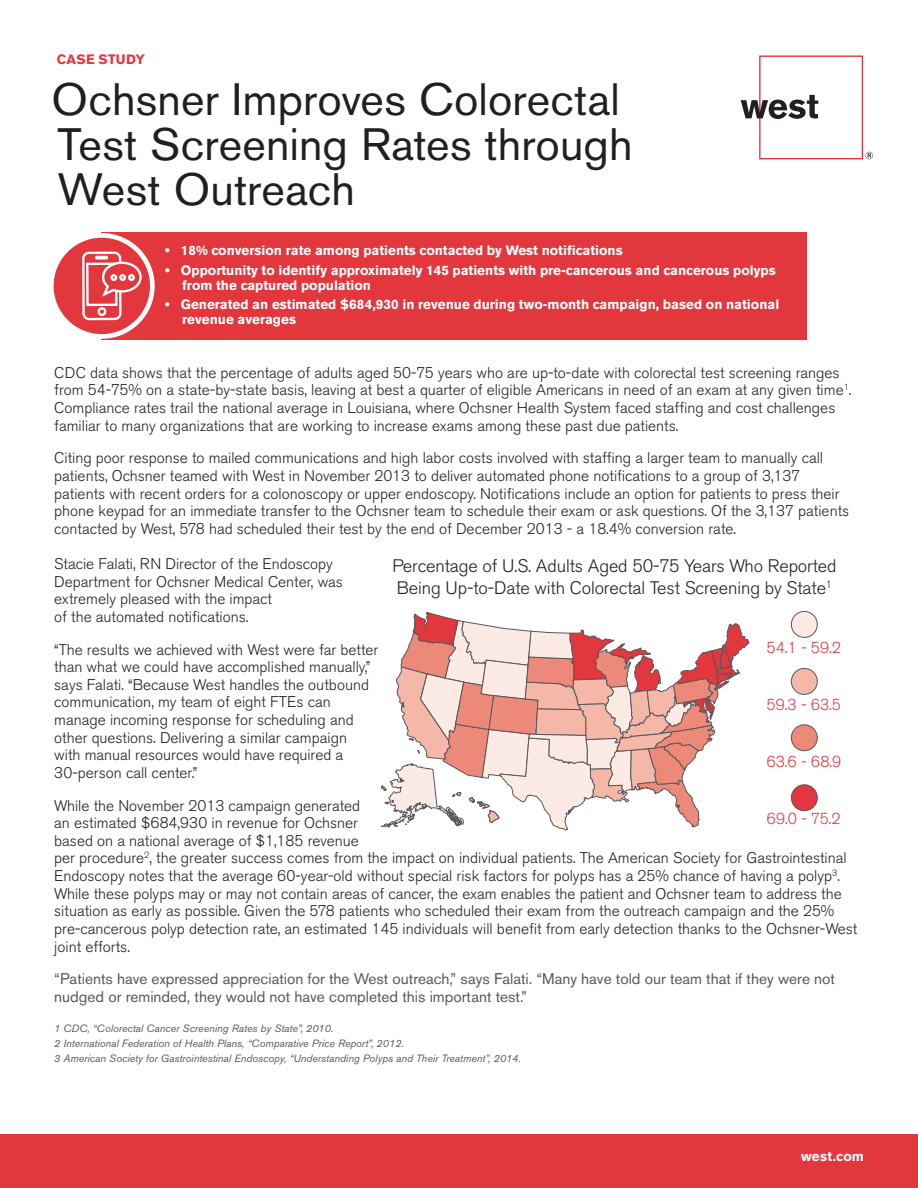
<style>
.page{position:relative;width:918px;height:1188px;background:#fff}
.page>*{position:absolute;margin:0;border:0;box-sizing:border-box;transform-origin:0 0}
.t1{font:45px/45px "Akzidenz Grotesk BE";letter-spacing:.005em;color:#231f20}
.t2{font:300 18px "Akzidenz Grotesk BE";letter-spacing:-.005em;color:#231f20}
.Body{font:300 15.75px "Akzidenz Grotesk BE";color:#e1373d}
.Body-2{font:300 15.3px/17.7px "Akzidenz Grotesk BE";color:#231f20}
.Body-3{font:15.3px/17.7px "Akzidenz Grotesk BE";color:#57585a}
.Body_Titles{font:700 13.5px/15px "Akzidenz Grotesk BE";color:#fff}
.Bullet_Headers{font:700 13.5px "Akzidenz Grotesk BE";letter-spacing:.025em;color:#e1373d}
.Body_Copy{font:700 13.5px "Akzidenz Grotesk BE";letter-spacing:.02em;color:#fff}
.Body-4{font:italic 10.5px "Akzidenz Grotesk BE";color:#57585a}
</style>
<div class="page">
<div style="left:0;top:1134px;width:918px;height:54px;background:#e1373d"></div>
<div style="left:101px;top:232px;width:706px;height:107px;background:#e1373d"></div>
<svg style="left:53px;top:233px;width:102px;height:107px"></svg>
<svg style="left:100px;top:260px;width:43px;height:39px"></svg>
<div style="left:128px;top:274px;width:7px;height:7px;border:2px solid #fff;border-radius:50%"></div>
<div style="left:759px;top:56px;width:104px;height:103px;border:1px solid #e1373d"></div>
<svg style="left:741px;top:95px;width:77px;height:24px"></svg>
<svg style="left:866px;top:152px;width:7px;height:7px"></svg>
<div style="left:791px;top:611px;width:26px;height:26px;background:#fcebe5;border-radius:50%"></div>
<div style="left:791px;top:611px;width:27px;height:27px;border:1px solid #57585a;border-radius:50%"></div>
<div style="left:791px;top:668px;width:26px;height:26px;background:#f5b8a8;border-radius:50%"></div>
<div style="left:791px;top:668px;width:27px;height:27px;border:1px solid #57585a;border-radius:50%"></div>
<div style="left:791px;top:725px;width:26px;height:26px;background:#ed8979;border-radius:50%"></div>
<div style="left:791px;top:724px;width:27px;height:27px;border:1px solid #57585a;border-radius:50%"></div>
<div style="left:791px;top:785px;width:26px;height:26px;background:#e1373d;border-radius:50%"></div>
<div style="left:791px;top:784px;width:27px;height:27px;border:1px solid #57585a;border-radius:50%"></div>
<svg style="left:380px;top:612px;width:369px;height:219px"></svg>
<p class="Bullet_Headers" style="left:57px;top:52px;width:90px">CASE STUDY</p>
<p class="t1" style="left:52px;top:77px;width:582px">Ochsner Improves Colorectal<br>Test Screening Rates through<br>West Outreach</p>
<p class="Body_Titles" style="left:165px;top:243px;width:459px">• 18% conversion rate among patients contacted by West notifications</p>
<p class="Body_Titles" style="left:182px;top:263px;width:595px;text-indent:-17px">• Opportunity to identify approximately 145 patients with pre-cancerous and cancerous polyps from the captured population</p>
<p class="Body_Titles" style="left:182px;top:297px;width:599px;text-indent:-17px">• Generated an estimated $684,930 in revenue during two-month campaign, based on national revenue averages</p>
<p class="Body-2" style="left:54px;top:364px;width:799px">CDC data shows that the percentage of adults aged 50-75 years who are up-to-date with colorectal test screening ranges from 54-75% on a state-by-state basis, leaving at best a quarter of eligible Americans in need of an exam at any given time<sup>1</sup>.<br>Compliance rates trail the national average in Louisiana, where Ochsner Health System faced staffing and cost challenges familiar to many organizations that are working to increase exams among these past due patients.</p>
<p class="Body-2" style="left:54px;top:449px;width:796px">Citing poor response to mailed communications and high labor costs involved with staffing a larger team to manually call patients, Ochsner teamed with West in November 2013 to deliver automated phone notifications to a group of 3,137 patients with recent orders for a colonoscopy or upper endoscopy. Notifications include an option for patients to press their phone keypad for an immediate transfer to the Ochsner team to schedule their exam or ask questions. Of the 3,137 patients contacted by West, 578 had scheduled their test by the end of December 2013 - a 18.4% conversion rate.</p>
<p class="Body-2" style="left:54px;top:555px;width:290px">Stacie Falati, RN Director of the Endoscopy Department for Ochsner Medical Center, was extremely pleased with the impact<br>of the automated notifications.</p>
<p class="Body-2" style="left:54px;top:641px;width:326px">“The results we achieved with West were far better than what we could have accomplished manually,” says Falati. “Because West handles the outbound communication, my team of eight FTEs can manage incoming response for scheduling and other questions. Delivering a similar campaign<br>with manual resources would have required a 30-person call center.”</p>
<p class="Body-2" style="left:54px;top:797px;width:805px">While the November 2013 campaign generated<br>an estimated $684,930 in revenue for Ochsner<br>based on a national average of $1,185 revenue<br>per procedure<sup>2</sup>, the greater success comes from the impact on individual patients. The American Society for Gastrointestinal Endoscopy notes that the average 60-year-old without special risk factors for polyps has a 25% chance of having a polyp<sup>3</sup>.<br>While these polyps may or may not contain areas of cancer, the exam enables the patient and Ochsner team to address the situation as early as possible. Given the 578 patients who scheduled their exam from the outreach campaign and the 25% pre-cancerous polyp detection rate, an estimated 145 individuals will benefit from early detection thanks to the Ochsner-West joint efforts.</p>
<p class="Body-3" style="left:54px;top:970px;width:782px">“Patients have expressed appreciation for the West outreach,” says Falati. “Many have told our team that if they were not nudged or reminded, they would not have completed this important test.”</p>
<p class="Body-4" style="left:54px;top:1022px;width:281px">1 CDC, “Colorectal Cancer Screening Rates by State”, 2010.</p>
<p class="Body-4" style="left:54px;top:1037px;width:351px">2 International Federation of Health Plans, “Comparative Price Report”, 2012.</p>
<p class="Body-4" style="left:54px;top:1052px;width:468px">3 American Society for Gastrointestinal Endoscopy, “Understanding Polyps and Their Treatment”, 2014.</p>
<p class="t2" style="left:392px;top:556px;width:446px">Percentage of U.S. Adults Aged 50-75 Years Who Reported</p>
<p class="t2" style="left:397px;top:577px;width:437px">Being Up-to-Date with Colorectal Test Screening by State<sup>1</sup></p>
<p class="Body" style="left:767px;top:639px;width:76px">54.1 - 59.2</p>
<p class="Body" style="left:767px;top:696px;width:76px">59.3 - 63.5</p>
<p class="Body" style="left:767px;top:753px;width:76px">63.6 - 68.9</p>
<p class="Body" style="left:767px;top:810px;width:76px">69.0 - 75.2</p>
<p class="Body_Copy" style="left:801px;top:1149px;width:64px">west.com</p>
</div>
